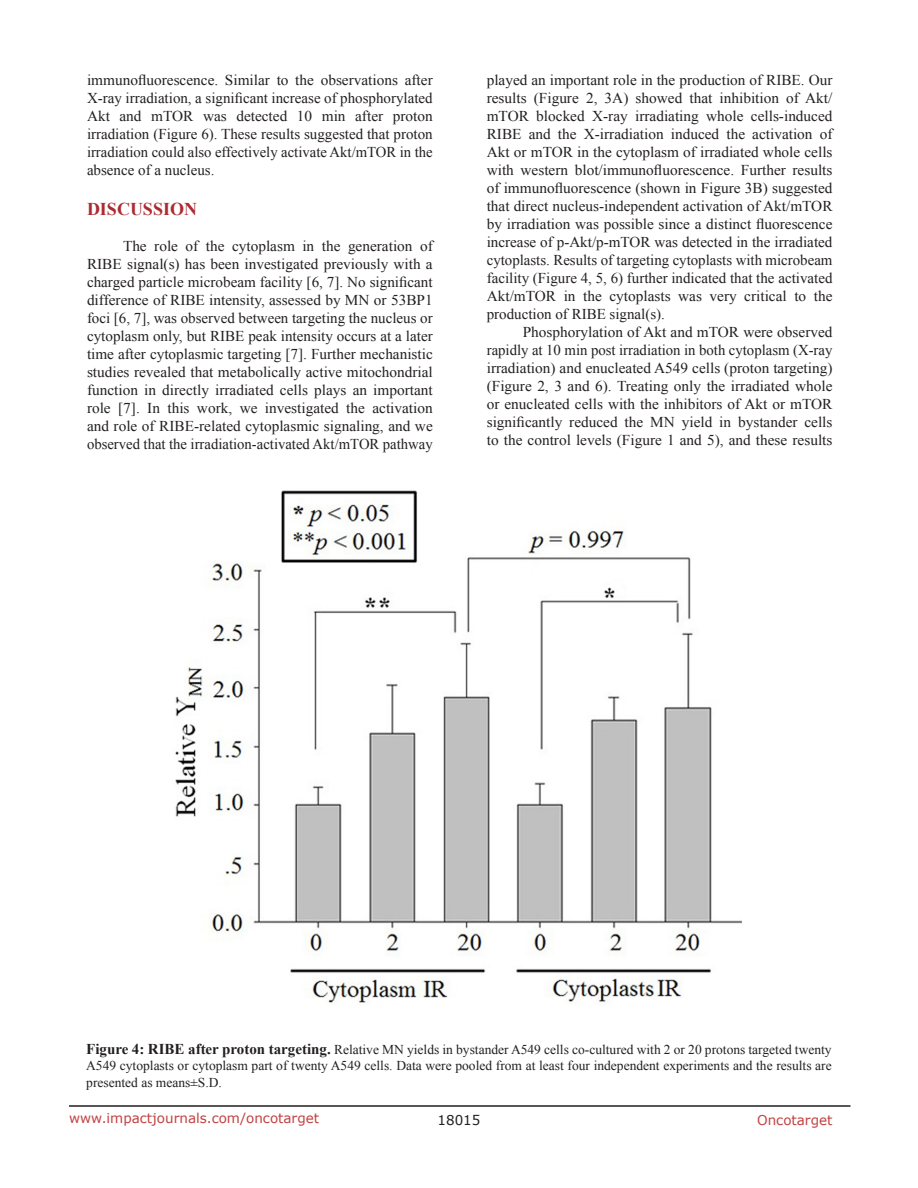
<style>
.page{position:relative;width:918px;height:1188px;background:#fff}
.page>*{position:absolute;margin:0;border:0;box-sizing:border-box;transform-origin:0 0}
.Heading{font:700 18px "Times New Roman";color:#ac2b31}
.BodyText{font:15px/18px "Times New Roman";color:#231f20;text-align:justify}
.figuretext{font:13.5px/16.2px "Times New Roman";color:#231f20;text-align:justify}
.t1{font:13.5px "Verdana";color:#c24141}
.t2{font:13.5px "Verdana";color:#231f20}
.s1{font-weight:700;font-size:15px}
</style>
<div class="page">
<hr style="left:69px;top:1105px;width:781px;height:2px;background:#231f20">
<img style="left:175px;top:490px;width:567px;height:515px">
<p class="BodyText" style="left:87px;top:71px;width:347px">immunofluorescence. Similar to the observations after X-ray irradiation, a significant increase of phosphorylated Akt and mTOR was detected 10 min after proton irradiation (Figure 6). These results suggested that proton irradiation could also effectively activate Akt/mTOR in the absence of a nucleus.</p>
<p class="Heading" style="left:87px;top:197px;width:112px">DISCUSSION</p>
<p class="BodyText" style="left:87px;top:237px;width:347px;text-indent:36px">The role of the cytoplasm in the generation of RIBE signal(s) has been investigated previously with a charged particle microbeam facility [6, 7]. No significant difference of RIBE intensity, assessed by MN or 53BP1 foci [6, 7], was observed between targeting the nucleus or cytoplasm only, but RIBE peak intensity occurs at a later time after cytoplasmic targeting [7]. Further mechanistic studies revealed that metabolically active mitochondrial function in directly irradiated cells plays an important role [7]. In this work, we investigated the activation and role of RIBE-related cytoplasmic signaling, and we observed that the irradiation-activated Akt/mTOR pathway</p>
<p class="BodyText" style="left:487px;top:71px;width:347px">played an important role in the production of RIBE. Our results (Figure 2, 3A) showed that inhibition of Akt/ mTOR blocked X-ray irradiating whole cells-induced RIBE and the X-irradiation induced the activation of Akt or mTOR in the cytoplasm of irradiated whole cells with western blot/immunofluorescence. Further results of immunofluorescence (shown in Figure 3B) suggested that direct nucleus-independent activation of Akt/mTOR by irradiation was possible since a distinct fluorescence increase of p-Akt/p-mTOR was detected in the irradiated cytoplasts. Results of targeting cytoplasts with microbeam facility (Figure 4, 5, 6) further indicated that the activated Akt/mTOR in the cytoplasts was very critical to the production of RIBE signal(s).</p>
<p class="BodyText" style="left:487px;top:323px;width:347px;text-indent:36px">Phosphorylation of Akt and mTOR were observed rapidly at 10 min post irradiation in both cytoplasm (X-ray irradiation) and enucleated A549 cells (proton targeting) (Figure 2, 3 and 6). Treating only the irradiated whole or enucleated cells with the inhibitors of Akt or mTOR significantly reduced the MN yield in bystander cells to the control levels (Figure 1 and 5), and these results</p>
<p class="figuretext" style="left:86px;top:1041px;width:747px"><span class="s1">Figure 4: RIBE after proton targeting.</span> Relative MN yields in bystander A549 cells co-cultured with 2 or 20 protons targeted twenty A549 cytoplasts or cytoplasm part of twenty A549 cells. Data were pooled from at least four independent experiments and the results are presented as means±S.D.</p>
<p class="t1" style="left:69px;top:1109px;width:252px">www.impactjournals.com/oncotarget</p>
<p class="t2" style="left:438px;top:1111px;width:44px">18015</p>
<p class="t1" style="left:757px;top:1111px;width:77px">Oncotarget</p>
</div>
